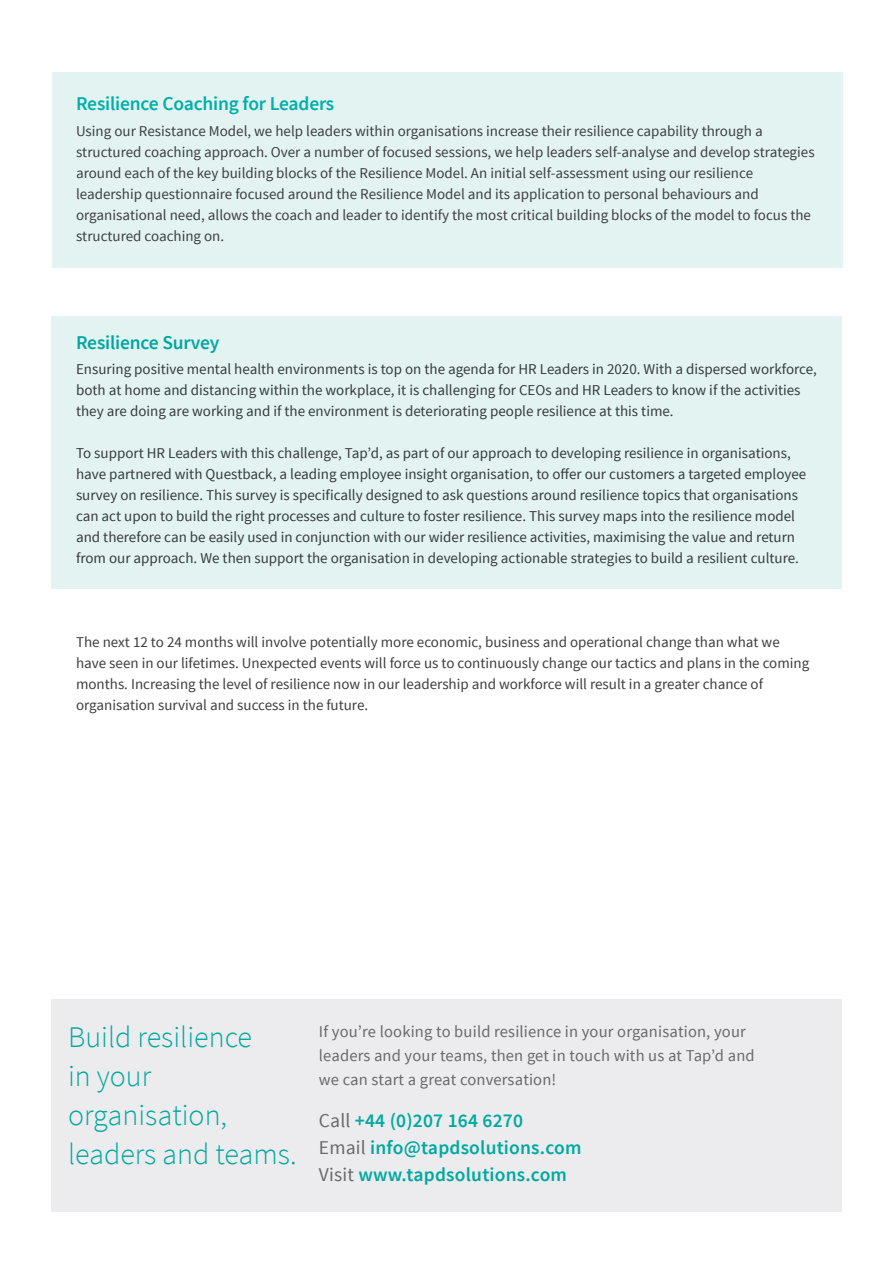
<style>
.page{position:relative;width:893px;height:1263px;background:#fff}
.page>*{position:absolute;margin:0;border:0;box-sizing:border-box;transform-origin:0 0}
.Text{font:300 30px "Source Sans Pro";color:#00a9a0}
.t1{font:600 19.5px "Source Sans Pro";letter-spacing:.01em;color:#00a9a0}
.Text-2{font:600 19.5px "Source Sans Pro";letter-spacing:-.01em;color:#00afa8}
.t2{font:16.5px/24px "Source Sans Pro";letter-spacing:.01em;color:#69696c}
.Text-3{font:15px/21px "Source Sans Pro";color:#3e3e3f}
.s1{font-weight:400;color:#69696c}
</style>
<div class="page">
<div style="left:51px;top:999px;width:791px;height:213px;background:#ececee"></div>
<div style="left:52px;top:72px;width:791px;height:196px;background:#e2f3f2"></div>
<div style="left:51px;top:317px;width:791px;height:272px;background:#e2f3f2"></div>
<p class="Text-2" style="left:76px;top:92px;width:260px">Resilience Coaching for Leaders</p>
<p class="Text-3" style="left:76px;top:120px;width:740px">Using our Resistance Model, we help leaders within organisations increase their resilience capability through a structured coaching approach. Over a number of focused sessions, we help leaders self-analyse and develop strategies around each of the key building blocks of the Resilience Model. An initial self-assessment using our resilience leadership questionnaire focused around the Resilience Model and its application to personal behaviours and organisational need, allows the coach and leader to identify the most critical building blocks of the model to focus the structured coaching on.</p>
<p class="Text-2" style="left:76px;top:330px;width:145px">Resilience Survey</p>
<p class="Text-3" style="left:76px;top:359px;width:742px">Ensuring positive mental health environments is top on the agenda for HR Leaders in 2020. With a dispersed workforce, both at home and distancing within the workplace, it is challenging for CEOs and HR Leaders to know if the activities they are doing are working and if the environment is deteriorating people resilience at this time.</p>
<p class="Text-3" style="left:76px;top:443px;width:732px">To support HR Leaders with this challenge, Tap’d, as part of our approach to developing resilience in organisations, have partnered with Questback, a leading employee insight organisation, to offer our customers a targeted employee survey on resilience. This survey is specifically designed to ask questions around resilience topics that organisations can act upon to build the right processes and culture to foster resilience. This survey maps into the resilience model and therefore can be easily used in conjunction with our wider resilience activities, maximising the value and return from our approach. We then support the organisation in developing actionable strategies to build a resilient culture.</p>
<p class="Text-3" style="left:76px;top:632px;width:735px">The next 12 to 24 months will involve potentially more economic, business and operational change than what we have seen in our lifetimes. Unexpected events will force us to continuously change our tactics and plans in the coming months. Increasing the level of resilience now in our leadership and workforce will result in a greater chance of organisation survival and success in the future.</p>
<p class="Text" style="left:68px;top:1019px;width:186px">Build resilience</p>
<p class="Text" style="left:68px;top:1058px;width:85px">in your</p>
<p class="Text" style="left:68px;top:1097px;width:161px">organisation,</p>
<p class="Text" style="left:68px;top:1136px;width:230px">leaders and teams.</p>
<p class="t2" style="left:319px;top:1020px;width:437px">If you’re looking to build resilience in your organisation, your leaders and your teams, then get in touch with us at Tap’d and we can start a great conversation!</p>
<p class="t1" style="left:319px;top:1108px;width:206px"><span class="s1">Call</span> +44 (0)207 164 6270</p>
<p class="t1" style="left:319px;top:1135px;width:264px"><span class="s1">Email</span> info@tapdsolutions.com</p>
<p class="t1" style="left:319px;top:1162px;width:250px"><span class="s1">Visit</span> www.tapdsolutions.com</p>
</div>
